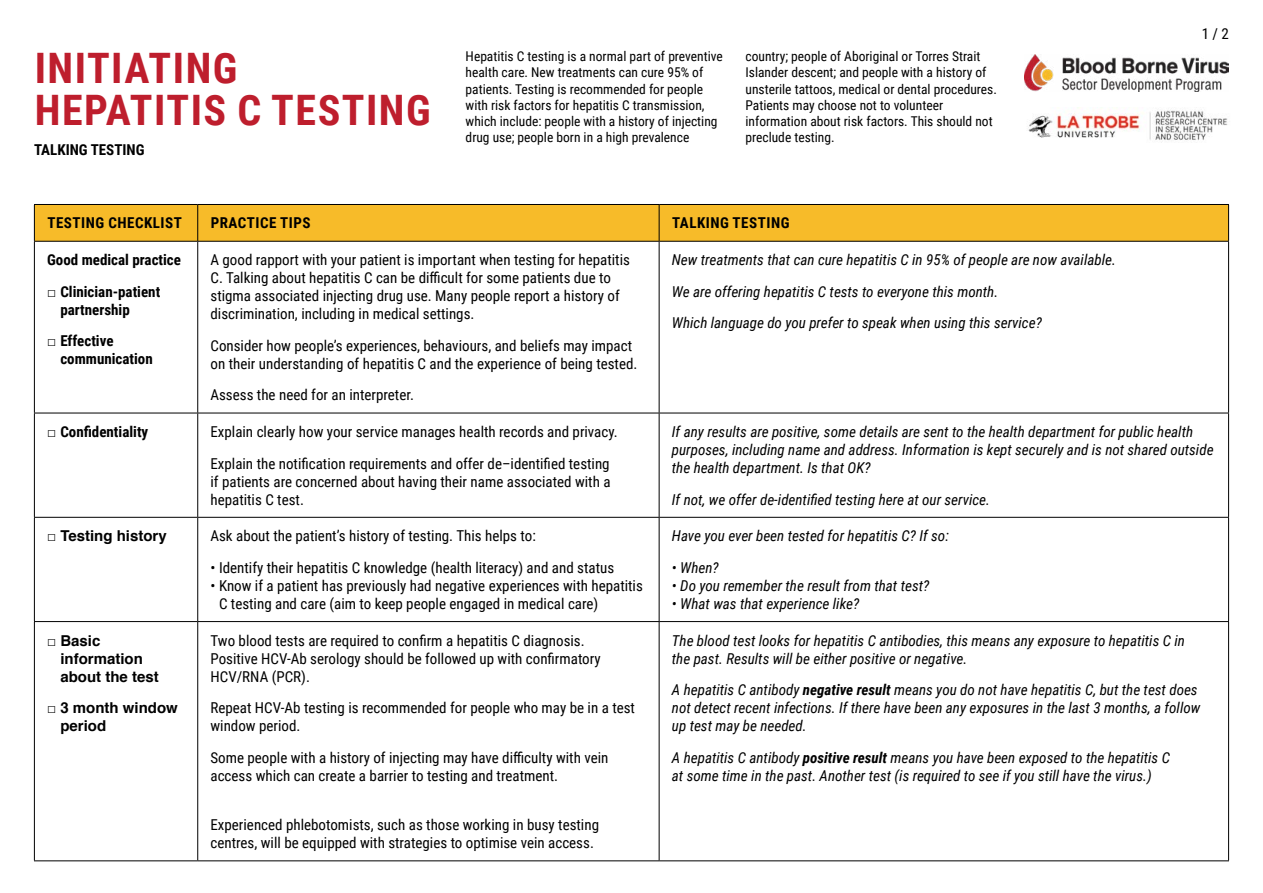
<style>
.page{position:relative;width:1263px;height:893px;background:#fff}
.page>*{position:absolute;margin:0;border:0;box-sizing:border-box;transform-origin:0 0}
.t1{font:700 42px/42px "Roboto Condensed";letter-spacing:.035em;color:#be1e2d}
.t2{font:15px/18px "Roboto Condensed";color:#000}
.t3{font:italic 15px/18px "Roboto Condensed";color:#000}
.t4{font:700 15px/18px "Roboto Condensed";color:#000}
.t5{font:700 15px/18px "Helvetica";color:#000}
.t6{font:700 15px "Roboto Condensed";letter-spacing:.035em;color:#000}
.t7{font:13.5px/16.2px "Roboto Condensed";color:#000}
.s1{font-family:"Arial"}
.s2{font-weight:700}
</style>
<div class="page">
<div style="left:35px;top:205px;width:1193px;height:36px;background:#f7bb29"></div>
<hr style="left:34px;top:204px;width:164px;height:1px;background:#000">
<hr style="left:34px;top:205px;width:1px;height:36px;background:#000">
<hr style="left:198px;top:204px;width:461px;height:1px;background:#000">
<hr style="left:197px;top:205px;width:1px;height:36px;background:#000">
<hr style="left:659px;top:204px;width:570px;height:1px;background:#000">
<hr style="left:659px;top:205px;width:1px;height:36px;background:#000">
<hr style="left:1228px;top:205px;width:1px;height:36px;background:#000">
<hr style="left:34px;top:241px;width:164px;height:1px;background:#000">
<hr style="left:34px;top:242px;width:1px;height:171px;background:#000">
<hr style="left:198px;top:241px;width:461px;height:1px;background:#000">
<hr style="left:197px;top:242px;width:1px;height:171px;background:#000">
<hr style="left:659px;top:241px;width:570px;height:1px;background:#000">
<hr style="left:659px;top:242px;width:1px;height:171px;background:#000">
<hr style="left:1228px;top:242px;width:1px;height:171px;background:#000">
<hr style="left:34px;top:413px;width:164px;height:1px;background:#000">
<hr style="left:34px;top:413px;width:1px;height:104px;background:#000">
<hr style="left:198px;top:413px;width:461px;height:1px;background:#000">
<hr style="left:197px;top:413px;width:1px;height:104px;background:#000">
<hr style="left:659px;top:413px;width:570px;height:1px;background:#000">
<hr style="left:659px;top:413px;width:1px;height:104px;background:#000">
<hr style="left:1228px;top:413px;width:1px;height:104px;background:#000">
<hr style="left:34px;top:517px;width:164px;height:1px;background:#000">
<hr style="left:34px;top:518px;width:1px;height:103px;background:#000">
<hr style="left:198px;top:517px;width:461px;height:1px;background:#000">
<hr style="left:197px;top:518px;width:1px;height:103px;background:#000">
<hr style="left:659px;top:517px;width:570px;height:1px;background:#000">
<hr style="left:659px;top:518px;width:1px;height:103px;background:#000">
<hr style="left:1228px;top:518px;width:1px;height:103px;background:#000">
<hr style="left:34px;top:621px;width:164px;height:1px;background:#000">
<hr style="left:34px;top:622px;width:1px;height:238px;background:#000">
<hr style="left:198px;top:621px;width:461px;height:1px;background:#000">
<hr style="left:197px;top:622px;width:1px;height:238px;background:#000">
<hr style="left:659px;top:621px;width:570px;height:1px;background:#000">
<hr style="left:659px;top:622px;width:1px;height:238px;background:#000">
<hr style="left:1228px;top:622px;width:1px;height:238px;background:#000">
<hr style="left:34px;top:860px;width:164px;height:1px;background:#000">
<hr style="left:198px;top:860px;width:461px;height:1px;background:#000">
<hr style="left:659px;top:860px;width:570px;height:1px;background:#000">
<img style="left:1025px;top:55px;width:204px;height:37px">
<img style="left:1028px;top:107px;width:200px;height:33px">
<h1 class="t1" style="left:35px;top:45px;width:397px">INITIATING<br>HEPATITIS C TESTING</h1>
<p class="t4" style="left:34px;top:140px;width:112px">TALKING TESTING</p>
<p class="t7" style="left:466px;top:48px;width:259px">Hepatitis C testing is a normal part of preventive health care. New treatments can cure 95% of patients. Testing is recommended for people with risk factors for hepatitis C transmission, which include: people with a history of injecting drug use; people born in a high prevalence</p>
<p class="t7" style="left:745px;top:48px;width:253px">country; people of Aboriginal or Torres Strait Islander descent; and people with a history of unsterile tattoos, medical or dental procedures.<br>Patients may choose not to volunteer information about risk factors. This should not preclude testing.</p>
<p class="t6" style="left:47px;top:213px;width:136px">TESTING CHECKLIST</p>
<p class="t6" style="left:211px;top:213px;width:101px">PRACTICE TIPS</p>
<p class="t6" style="left:672px;top:213px;width:119px">TALKING TESTING</p>
<p class="t4" style="left:47px;top:250px;width:135px">Good medical practice</p>
<p class="t4" style="left:60px;top:282px;width:101px;text-indent:-13px"><span class="s1">□</span> Clinician-patient partnership</p>
<p class="t4" style="left:60px;top:331px;width:94px;text-indent:-13px"><span class="s1">□</span> Effective communication</p>
<p class="t3" style="left:672px;top:244px;width:445px;line-height:31.5px">New treatments that can cure hepatitis C in 95% of people are now available.<br>We are offering hepatitis C tests to everyone this month.<br>Which language do you prefer to speak when using this service?</p>
<p class="t2" style="left:210px;top:250px;width:421px">A good rapport with your patient is important when testing for hepatitis C. Talking about hepatitis C can be difficult for some patients due to stigma associated injecting drug use. Many people report a history of discrimination, including in medical settings.</p>
<p class="t2" style="left:210px;top:336px;width:428px">Consider how people’s experiences, behaviours, and beliefs may impact on their understanding of hepatitis C and the experience of being tested.</p>
<p class="t2" style="left:210px;top:385px;width:205px">Assess the need for an interpreter.</p>
<p class="t2" style="left:1202px;top:24px;width:29px">1 / 2</p>
<p class="t4" style="left:47px;top:422px;width:103px"><span class="s1">□</span> Confidentiality</p>
<p class="t2" style="left:210px;top:415px;width:409px;line-height:31.5px">Explain clearly how your service manages health records and privacy.<br>Explain the notification requirements and offer de–identified testing</p>
<p class="t2" style="left:210px;top:472px;width:402px">if patients are concerned about having their name associated with a hepatitis C test.</p>
<p class="t5" style="left:47px;top:527px;width:121px"><span class="s1">□</span> Testing history</p>
<p class="t2" style="left:210px;top:526px;width:327px">Ask about the patient’s history of testing. This helps to:</p>
<p class="t2" style="left:210px;top:558px;width:405px">• Identify their hepatitis C knowledge (health literacy) and and status</p>
<p class="t2" style="left:219px;top:576px;width:425px;text-indent:-8px">• Know if a patient has previously had negative experiences with hepatitis<br>C testing and care (aim to keep people engaged in medical care)</p>
<p class="t5" style="left:60px;top:631px;width:100px;text-indent:-13px"><span class="s1">□</span> Basic information about the test</p>
<p class="t5" style="left:60px;top:699px;width:119px;text-indent:-13px"><span class="s1">□</span> 3 month window period</p>
<p class="t2" style="left:211px;top:631px;width:392px">Two blood tests are required to confirm a hepatitis C diagnosis.<br>Positive HCV-Ab serology should be followed up with confirmatory<br>HCV/RNA (PCR).</p>
<p class="t2" style="left:211px;top:698px;width:426px">Repeat HCV-Ab testing is recommended for people who may be in a test window period.</p>
<p class="t2" style="left:211px;top:748px;width:399px">Some people with a history of injecting may have difficulty with vein access which can create a barrier to testing and treatment.</p>
<p class="t2" style="left:211px;top:815px;width:390px">Experienced phlebotomists, such as those working in busy testing centres, will be equipped with strategies to optimise vein access.</p>
<p class="t3" style="left:672px;top:422px;width:543px">If any results are positive, some details are sent to the health department for public health purposes, including name and address. Information is kept securely and is not shared outside the health department. Is that OK?</p>
<p class="t3" style="left:672px;top:490px;width:320px">If not, we offer de-identified testing here at our service.</p>
<p class="t3" style="left:672px;top:526px;width:278px">Have you ever been tested for hepatitis C? If so:</p>
<p class="t3" style="left:672px;top:558px;width:48px">• When?</p>
<p class="t3" style="left:672px;top:576px;width:259px">• Do you remember the result from that test?</p>
<p class="t3" style="left:672px;top:594px;width:189px">• What was that experience like?</p>
<p class="t3" style="left:672px;top:631px;width:515px">The blood test looks for hepatitis C antibodies, this means any exposure to hepatitis C in the past. Results will be either positive or negative.</p>
<p class="t3" style="left:672px;top:680px;width:530px">A hepatitis C antibody <span class="s2">negative result</span> means you do not have hepatitis C, but the test does not detect recent infections. If there have been any exposures in the last 3 months, a follow up test may be needed.</p>
<p class="t3" style="left:672px;top:748px;width:500px">A hepatitis C antibody <span class="s2">positive result</span> means you have been exposed to the hepatitis C at some time in the past. Another test (is required to see if you still have the virus.)</p>
</div>
